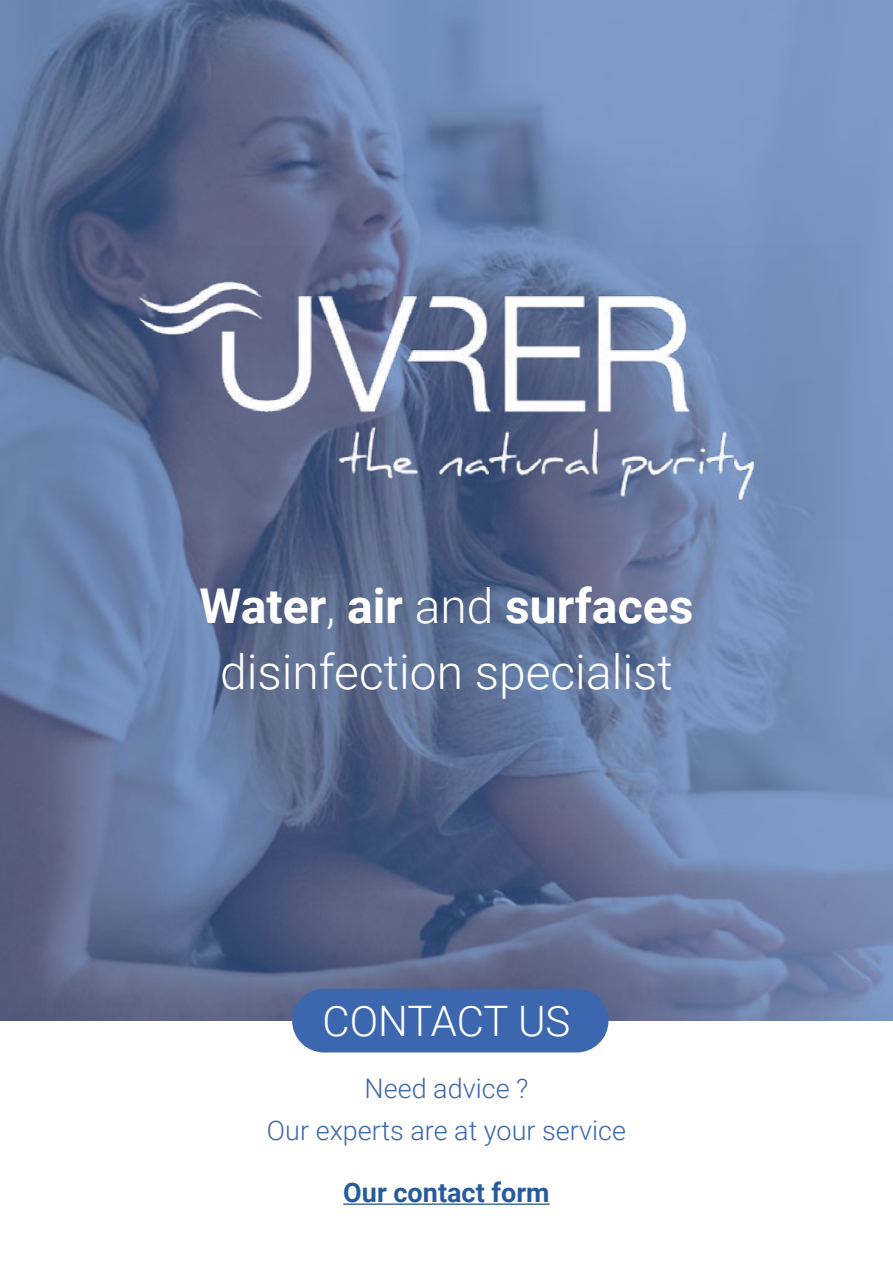
<style>
.page{position:relative;width:893px;height:1263px;background:#fff}
.page>*{position:absolute;margin:0;border:0;box-sizing:border-box;transform-origin:0 0}
.t1{font:300 48px/66px "Roboto";color:#fff;text-align:center}
.t2{font:300 42px "Roboto";letter-spacing:-.005em;color:#fff}
.t3{font:300 27px/42px "Roboto";color:#3c67af;text-align:center}
.t4{font:700 27px "Roboto";color:#275b9b}
.s1{font-weight:700}
</style>
<div class="page">
<img style="left:0;top:0;width:893px;height:1020px">
<img style="left:26px;top:247px;width:841px;height:290px">
<div style="left:292px;top:989px;width:316px;height:63px;background:#3c67af;border-radius:32px"></div>
<hr style="left:343px;top:1203px;width:207px;height:2px;background:#275b9b">
<p class="t1" style="left:200px;top:571px;width:495px"><span class="s1">Water</span>, <span class="s1">air</span> and <span class="s1">surfaces </span>disinfection specialist</p>
<p class="t2" style="left:322px;top:992px;width:249px">CONTACT US</p>
<p class="t3" style="left:267px;top:1067px;width:360px">Need advice ?<br>Our experts are at your service</p>
<p class="t4" style="left:343px;top:1174px;width:208px">Our contact form</p>
</div>
